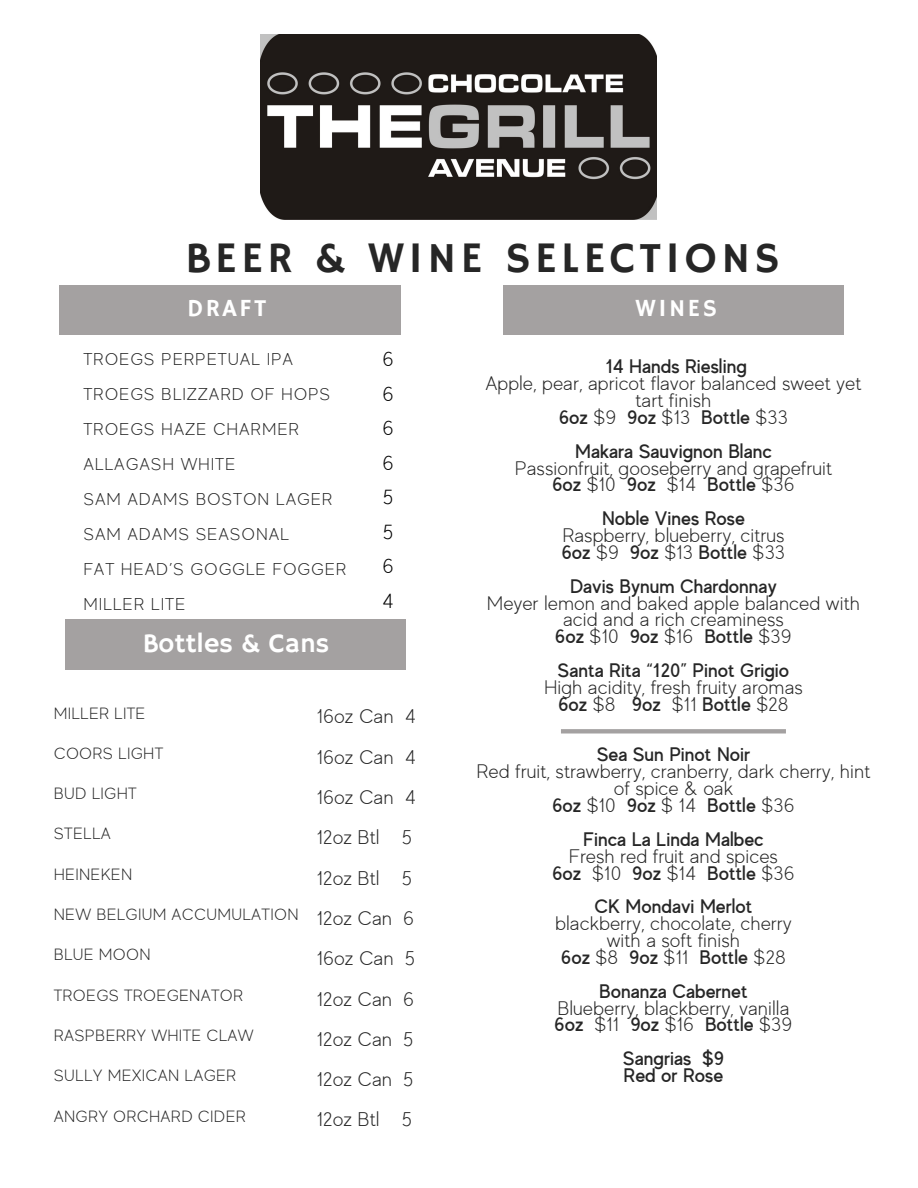
<style>
.page{position:relative;width:918px;height:1188px;background:#fff}
.page>*{position:absolute;margin:0;border:0;box-sizing:border-box;transform-origin:0 0}
.t1{font:43.5px "Hammersmith One";letter-spacing:.1em;color:#262626}
.t2{font:27px "Hammersmith One";color:#fff}
.t3{font:24.6px "Hammersmith One";letter-spacing:.1em;color:#fff}
.t4{font:300 20.25px "MADE Evolve Sans";color:#000}
.t5{font:300 19.65px "MADE Evolve Sans";color:#262626}
.t6{font:500 19.5px "MADE Evolve Sans";color:#262626}
.t7{font:300 19.5px/16.8px "MADE Evolve Sans";color:#262626;text-align:center}
.t8{font:300 17.1px "MADE Evolve Sans";letter-spacing:.05em;color:#262626}
.t9{font:300 16.2px "MADE Evolve Sans";letter-spacing:.02em;color:#262626}
.s1{font-weight:300}
</style>
<div class="page">
<div style="left:59px;top:285px;width:342px;height:50px;background:#a4a1a1"></div>
<div style="left:65px;top:620px;width:341px;height:49px;background:#a4a1a1"></div>
<div style="left:503px;top:285px;width:341px;height:50px;background:#a4a1a1"></div>
<img style="left:261px;top:34px;width:396px;height:186px">
<svg style="left:561px;top:729px;width:225px;height:5px"></svg>
<p class="t1" style="left:186px;top:232px;width:596px">BEER &amp; WINE SELECTIONS</p>
<p class="t3" style="left:187px;top:294px;width:81px">DRAFT</p>
<p class="t8" style="left:83px;top:352px;width:211px">TROEGS PERPETUAL IPA</p>
<p class="t8" style="left:83px;top:387px;width:249px">TROEGS BLIZZARD OF HOPS</p>
<p class="t8" style="left:83px;top:422px;width:217px">TROEGS HAZE CHARMER</p>
<p class="t8" style="left:83px;top:457px;width:154px">ALLAGASH WHITE</p>
<p class="t8" style="left:83px;top:492px;width:251px">SAM ADAMS BOSTON LAGER</p>
<p class="t8" style="left:83px;top:527px;width:207px">SAM ADAMS SEASONAL</p>
<p class="t8" style="left:83px;top:562px;width:265px">FAT HEAD’S GOGGLE FOGGER</p>
<p class="t8" style="left:83px;top:597px;width:103px">MILLER LITE</p>
<p class="t2" style="left:143px;top:627px;width:188px">Bottles &amp; Cans</p>
<p class="t4" style="left:382px;top:351px;width:13px">6</p>
<p class="t4" style="left:382px;top:385px;width:13px">6</p>
<p class="t4" style="left:382px;top:420px;width:13px">6</p>
<p class="t4" style="left:382px;top:455px;width:13px">6</p>
<p class="t4" style="left:383px;top:489px;width:12px">5</p>
<p class="t4" style="left:383px;top:524px;width:12px">5</p>
<p class="t4" style="left:382px;top:558px;width:13px">6</p>
<p class="t4" style="left:382px;top:593px;width:13px">4</p>
<p class="t9" style="left:54px;top:706px;width:93px">MILLER LITE</p>
<p class="t9" style="left:54px;top:747px;width:111px">COORS LIGHT</p>
<p class="t9" style="left:54px;top:787px;width:84px">BUD LIGHT</p>
<p class="t9" style="left:54px;top:827px;width:58px">STELLA</p>
<p class="t9" style="left:54px;top:868px;width:80px">HEINEKEN</p>
<p class="t9" style="left:54px;top:908px;width:246px">NEW BELGIUM ACCUMULATION</p>
<p class="t9" style="left:54px;top:948px;width:98px">BLUE MOON</p>
<p class="t9" style="left:54px;top:989px;width:191px">TROEGS TROEGENATOR</p>
<p class="t9" style="left:54px;top:1029px;width:201px">RASPBERRY WHITE CLAW</p>
<p class="t9" style="left:54px;top:1069px;width:184px">SULLY MEXICAN LAGER</p>
<p class="t9" style="left:54px;top:1109px;width:194px">ANGRY ORCHARD CIDER</p>
<p class="t5" style="left:317px;top:709px;width:101px">16oz Can 4</p>
<p class="t5" style="left:317px;top:749px;width:101px">16oz Can 4</p>
<p class="t5" style="left:317px;top:789px;width:101px">16oz Can 4</p>
<p class="t5" style="left:317px;top:830px;width:97px">12oz Btl 5</p>
<p class="t5" style="left:317px;top:870px;width:97px">12oz Btl 5</p>
<p class="t5" style="left:317px;top:910px;width:99px">12oz Can 6</p>
<p class="t5" style="left:317px;top:951px;width:100px">16oz Can 5</p>
<p class="t5" style="left:317px;top:991px;width:99px">12oz Can 6</p>
<p class="t5" style="left:317px;top:1031px;width:98px">12oz Can 5</p>
<p class="t5" style="left:317px;top:1071px;width:98px">12oz Can 5</p>
<p class="t5" style="left:317px;top:1112px;width:97px">12oz Btl 5</p>
<p class="t3" style="left:636px;top:294px;width:83px">WINES</p>
<p class="t6" style="left:605px;top:359px;width:143px">14 Hands Riesling</p>
<p class="t7" style="left:485px;top:377px;width:377px">Apple, pear, apricot flavor balanced sweet yet tart finish</p>
<p class="t6" style="left:559px;top:409px;width:230px">6oz <span class="s1">$9</span> 9oz <span class="s1">$13</span> Bottle <span class="s1">$33</span></p>
<p class="t6" style="left:575px;top:443px;width:198px">Makara Sauvignon Blanc</p>
<p class="t7" style="left:515px;top:461px;width:319px">Passionfruit, gooseberry and grapefruit</p>
<p class="t6" style="left:552px;top:477px;width:244px">6oz <span class="s1">$10</span> 9oz <span class="s1">$14</span> Bottle <span class="s1">$36</span></p>
<p class="t6" style="left:602px;top:511px;width:144px">Noble Vines Rose</p>
<p class="t7" style="left:562px;top:528px;width:224px">Raspberry, blueberry, citrus</p>
<p class="t6" style="left:562px;top:544px;width:225px">6oz <span class="s1">$9</span> 9oz <span class="s1">$13</span> Bottle <span class="s1">$33</span></p>
<p class="t6" style="left:570px;top:578px;width:208px">Davis Bynum Chardonnay</p>
<p class="t7" style="left:487px;top:596px;width:375px">Meyer lemon and baked apple balanced with acid and a rich creaminess</p>
<p class="t6" style="left:555px;top:629px;width:238px">6oz <span class="s1">$10</span> 9oz <span class="s1">$16</span> Bottle <span class="s1">$39</span></p>
<p class="t6" style="left:558px;top:662px;width:233px">Santa Rita “120” Pinot Grigio</p>
<p class="t7" style="left:544px;top:680px;width:260px">High acidity, fresh fruity aromas</p>
<p class="t6" style="left:558px;top:696px;width:232px">6oz <span class="s1">$8</span> 9oz <span class="s1">$11</span> Bottle <span class="s1">$28</span></p>
<p class="t6" style="left:597px;top:747px;width:155px">Sea Sun Pinot Noir</p>
<p class="t7" style="left:477px;top:765px;width:395px">Red fruit, strawberry, cranberry, dark cherry, hint of spice &amp; oak</p>
<p class="t6" style="left:552px;top:797px;width:244px">6oz <span class="s1">$10</span> 9oz <span class="s1">$ 14</span> Bottle <span class="s1">$36</span></p>
<p class="t6" style="left:583px;top:831px;width:182px">Finca La Linda Malbec</p>
<p class="t7" style="left:569px;top:849px;width:211px">Fresh red fruit and spices</p>
<p class="t6" style="left:552px;top:865px;width:244px">6oz <span class="s1">$10</span> 9oz <span class="s1">$14</span> Bottle <span class="s1">$36</span></p>
<p class="t6" style="left:594px;top:899px;width:159px">CK Mondavi Merlot</p>
<p class="t7" style="left:555px;top:917px;width:238px">blackberry, chocolate, cherry</p>
<p class="t7" style="left:607px;top:933px;width:135px">with a soft finish</p>
<p class="t6" style="left:561px;top:949px;width:226px">6oz <span class="s1">$8</span> 9oz <span class="s1">$11</span> Bottle <span class="s1">$28</span></p>
<p class="t6" style="left:599px;top:983px;width:150px">Bonanza Cabernet</p>
<p class="t7" style="left:557px;top:1001px;width:234px">Blueberry, blackberry, vanilla</p>
<p class="t6" style="left:555px;top:1017px;width:239px">6oz <span class="s1">$11</span> 9oz <span class="s1">$16</span> Bottle <span class="s1">$39</span></p>
<p class="t6" style="left:623px;top:1051px;width:103px">Sangrias $9</p>
<p class="t6" style="left:624px;top:1067px;width:101px">Red or Rose</p>
</div>
